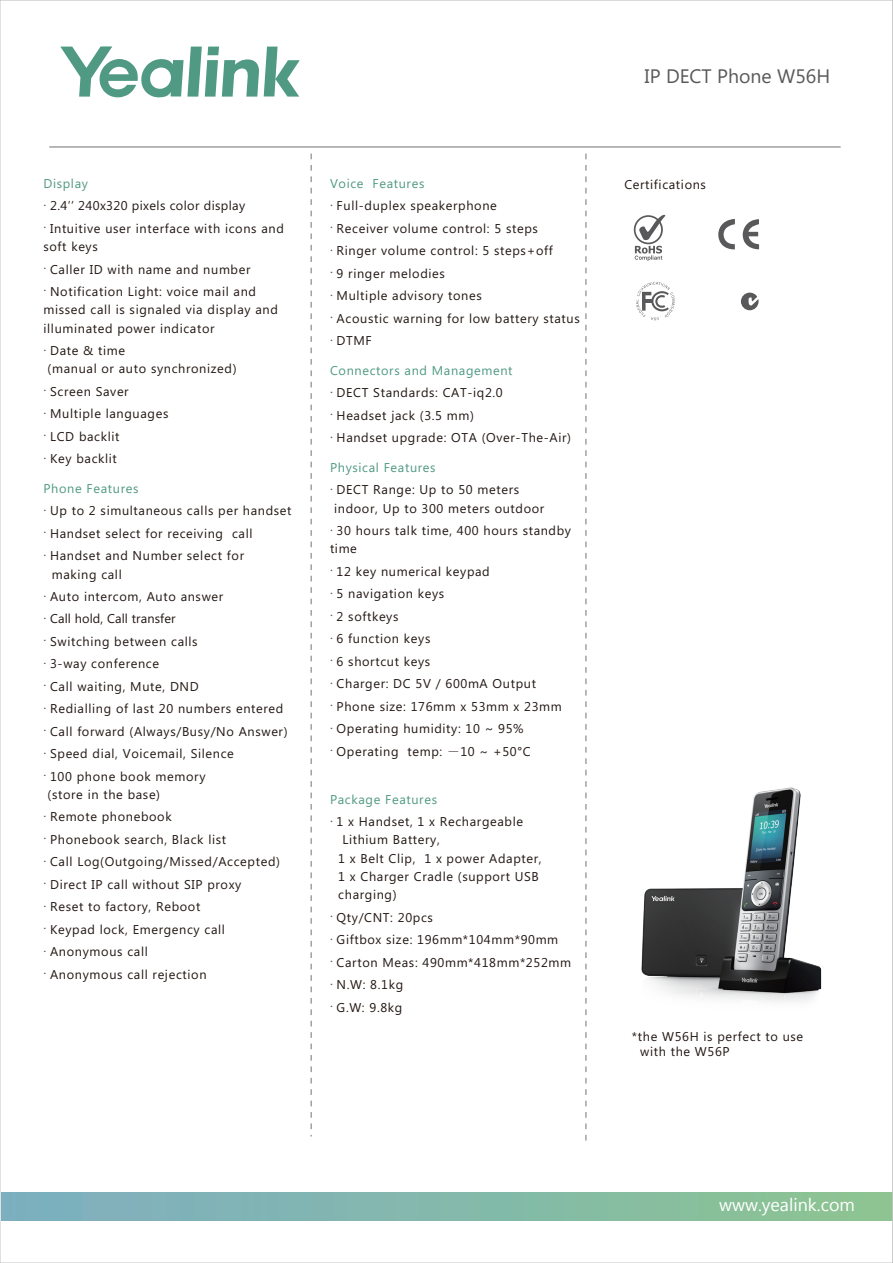
<style>
.page{position:relative;width:893px;height:1263px;background:#fff}
.page>*{position:absolute;margin:0;border:0;box-sizing:border-box;transform-origin:0 0}
.t1{font:19.5px "Microsoft Phags Pa";color:#59595b}
.t2{font:18px "Lao UI";color:#fff}
.t3{font:12.75px/22.5px "Microsoft Phags Pa";letter-spacing:.05em;color:#221713}
.s1{color:#509983}
.s2{font-family:"Adobe Kaiti Std"}
</style>
<div class="page">
<svg style="left:718px;top:219px;width:41px;height:31px"></svg>
<svg style="left:636px;top:282px;width:39px;height:38px"></svg>
<svg style="left:634px;top:214px;width:32px;height:47px"></svg>
<svg style="left:741px;top:293px;width:18px;height:17px"></svg>
<div style="left:1px;top:1192px;width:892px;height:28px;background:linear-gradient(to right,#7daec2,#8cc492)"></div>
<svg style="left:60px;top:46px;width:240px;height:51px"></svg>
<hr style="left:49px;top:147px;width:792px;height:1px;background:#717276">
<svg style="left:311px;top:154px;width:1px;height:982px"></svg>
<svg style="left:586px;top:154px;width:1px;height:987px"></svg>
<img style="left:641px;top:787px;width:181px;height:215px">
<p class="t3" style="left:44px;top:171px;width:242px"><span class="s1">Display<br></span><sup>.</sup> 2.4’’ 240x320 pixels color display<br><sup>.</sup> Intuitive user interface with icons and</p>
<p class="t3" style="left:43px;top:235px;width:214px">soft keys<br><sup>.</sup> Caller ID with name and number <sup>.</sup> Notification Light: voice mail and</p>
<p class="t3" style="left:43px;top:300px;width:236px;line-height:18.3px">missed call is signaled via display and illuminated power indicator</p>
<p class="t3" style="left:48px;top:341px;width:190px;line-height:18.3px;text-indent:-4px"><sup>.</sup> Date &amp; time<br>(manual or auto synchronized)</p>
<p class="t3" style="left:44px;top:379px;width:126px"><sup>.</sup> Screen Saver<br><sup>.</sup> Multiple languages <sup>.</sup> LCD backlit<br><sup>.</sup> Key backlit</p>
<p class="t3" style="left:44px;top:476px;width:250px"><span class="s1">Phone Features<br></span><sup>.</sup> Up to 2 simultaneous calls per handset <sup>.</sup> Handset select for receiving call<br><sup>.</sup> Handset and Number select for</p>
<p class="t3" style="left:44px;top:562px;width:246px;text-indent:8px">making call<br><sup>.</sup> Auto intercom, Auto answer<br><sup>.</sup> Call hold, Call transfer<br><sup>.</sup> Switching between calls<br><sup>.</sup> 3-way conference<br><sup>.</sup> Call waiting, Mute, DND<br><sup>.</sup> Redialling of last 20 numbers entered <sup>.</sup> Call forward (Always/Busy/No Answer) <sup>.</sup> Speed dial, Voicemail, Silence<br><sup>.</sup> 100 phone book memory</p>
<p class="t3" style="left:44px;top:782px;width:238px;text-indent:4px">(store in the base)<br><sup>.</sup> Remote phonebook<br><sup>.</sup> Phonebook search, Black list<br><sup>.</sup> Call Log(Outgoing/Missed/Accepted) <sup>.</sup> Direct IP call without SIP proxy<br><sup>.</sup> Reset to factory, Reboot<br><sup>.</sup> Keypad lock, Emergency call<br><sup>.</sup> Anonymous call<br><sup>.</sup> Anonymous call rejection</p>
<p class="t3" style="left:330px;top:171px;width:251px"><span class="s1">Voice Features<br></span><sup>.</sup> Full-duplex speakerphone<br><sup>.</sup> Receiver volume control: 5 steps<br><sup>.</sup> Ringer volume control: 5 steps+off<br><sup>.</sup> 9 ringer melodies<br><sup>.</sup> Multiple advisory tones<br><sup>.</sup> Acoustic warning for low battery status <sup>.</sup> DTMF</p>
<p class="t3" style="left:330px;top:358px;width:243px"><span class="s1">Connectors and Management<br></span><sup>.</sup> DECT Standards: CAT-iq2.0<br><sup>.</sup> Headset jack (3.5 mm)<br><sup>.</sup> Handset upgrade: OTA (Over-The-Air)</p>
<p class="t3" style="left:330px;top:456px;width:191px"><span class="s1">Physical Features<br></span><sup>.</sup> DECT Range: Up to 50 meters</p>
<p class="t3" style="left:330px;top:496px;width:243px;text-indent:4px">indoor, Up to 300 meters outdoor<br><sup>.</sup> 30 hours talk time, 400 hours standby</p>
<p class="t3" style="left:330px;top:537px;width:233px">time<br><sup>.</sup> 12 key numerical keypad<br><sup>.</sup> 5 navigation keys<br><sup>.</sup> 2 softkeys<br><sup>.</sup> 6 function keys<br><sup>.</sup> 6 shortcut keys<br><sup>.</sup> Charger: DC 5V / 600mA Output<br><sup>.</sup> Phone size: 176mm x 53mm x 23mm <sup>.</sup> Operating humidity: 10 ~ 95%<br><sup>.</sup> Operating temp: <span class="s2">－</span>10 ~ +50°C</p>
<p class="t3" style="left:330px;top:787px;width:195px"><span class="s1">Package Features<br></span><sup>.</sup> 1 x Handset, 1 x Rechargeable</p>
<p class="t3" style="left:338px;top:830px;width:205px;line-height:18.3px;text-indent:4px">Lithium Battery,<br>1 x Belt Clip, 1 x power Adapter,<br>1 x Charger Cradle (support USB charging)</p>
<p class="t3" style="left:330px;top:905px;width:243px"><sup>.</sup> Qty/CNT: 20pcs<br><sup>.</sup> Giftbox size: 196mm*104mm*90mm<br><sup>.</sup> Carton Meas: 490mm*418mm*252mm <sup>.</sup> N.W: 8.1kg<br><sup>.</sup> G.W: 9.8kg</p>
<h1 class="t1" style="left:645px;top:63px;width:187px">IP DECT Phone W56H</h1>
<p class="t3" style="left:624px;top:173px;width:83px">Certifications</p>
<p class="t3" style="left:640px;top:1028px;width:165px;line-height:14.7px;text-indent:-8px">*the W56H is perfect to use with the W56P</p>
<h2 class="t2" style="left:719px;top:1192px;width:137px">www.yealink.com</h2>
</div>
